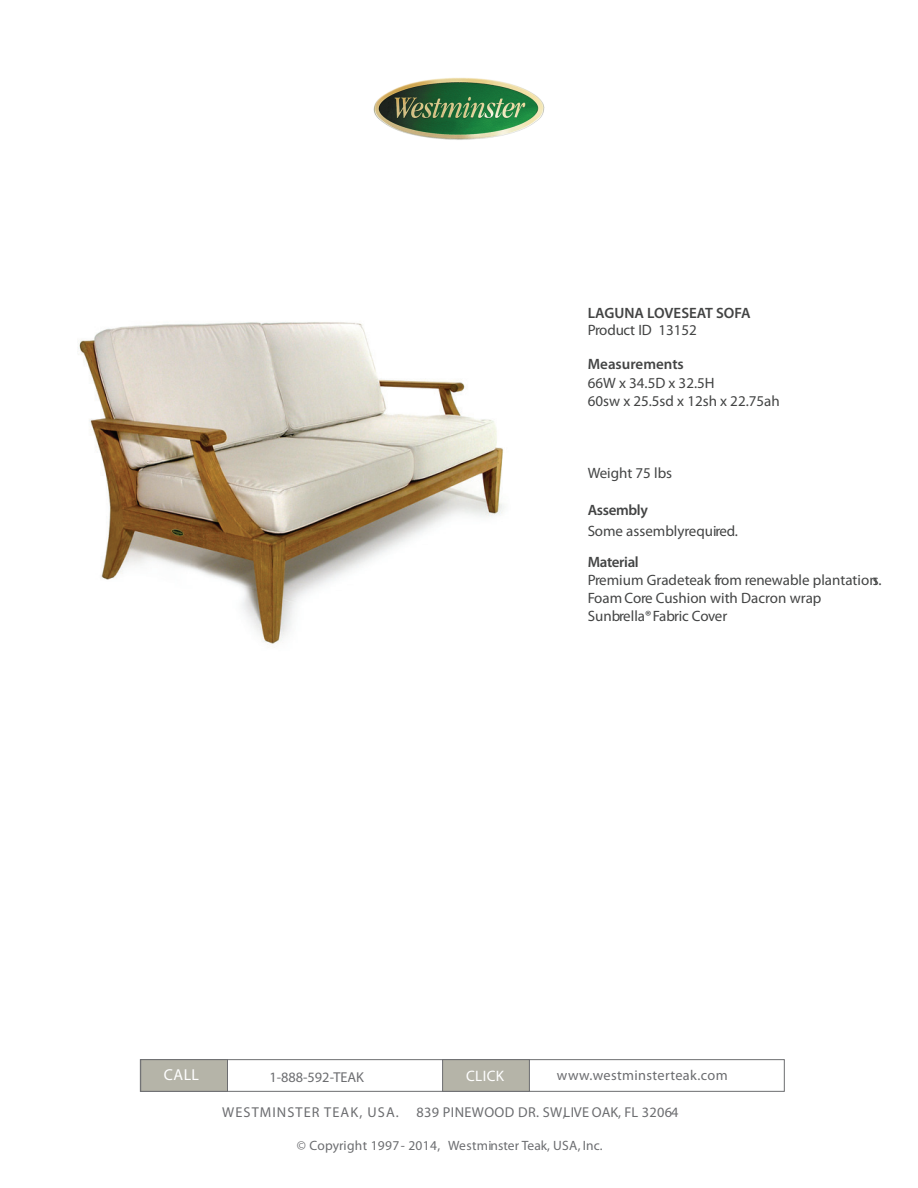
<style>
.page{position:relative;width:918px;height:1188px;background:#fff}
.page>*{position:absolute;margin:0;border:0;box-sizing:border-box;transform-origin:0 0}
.t1{font:15.9px "Myriad Pro";color:#fff}
.t2{font:15.15px "Myriad Pro";letter-spacing:.025em;color:#fff}
.t3{font:300 15px/18px "Myriad Pro";color:#434444}
.t4{font:600 15px "Myriad Pro";letter-spacing:-.005em;color:#434444}
.t5{font:600 15px "Myriad Pro";letter-spacing:-.025em;color:#434444}
.t6{font:300 14.25px "Myriad Pro";letter-spacing:.025em;color:#6c6d70}
.t7{font:14.25px "Myriad Pro";letter-spacing:.025em;color:#6c6d70}
.t8{font:14.25px "Myriad Pro";color:#6c6d70}
.t9{font:300 13.5px "Myriad Pro";letter-spacing:.01em;color:#6c6d70}
.s1{font-weight:400}
</style>
<div class="page">
<div style="left:140px;top:1059px;width:645px;height:33px;border:1px solid #6c6d70"></div>
<div style="left:442px;top:1059px;width:88px;height:33px;background:#b5b4a8;border:1px solid #6c6d70"></div>
<div style="left:141px;top:1059px;width:87px;height:33px;background:#b5b4a8;border:1px solid #6c6d70"></div>
<img style="left:373px;top:77px;width:172px;height:63px">
<img style="left:78px;top:322px;width:426px;height:323px">
<p class="t4" style="left:588px;top:304px;width:164px">LAGUNA LOVESEAT SOFA</p>
<p class="t3" style="left:588px;top:320px;width:111px">Product ID 13152</p>
<p class="t4" style="left:588px;top:354px;width:98px">Measurements</p>
<p class="t3" style="left:588px;top:374px;width:193px">66W x 34.5D x 32.5H<br>60sw x 25.5sd x 12sh x 22.75ah</p>
<p class="t3" style="left:588px;top:464px;width:86px">Weight 75 lbs</p>
<p class="t5" style="left:588px;top:501px;width:62px">Assembly</p>
<p class="t3" style="left:588px;top:522px;width:152px">Some assembly required.</p>
<p class="t5" style="left:588px;top:553px;width:53px">Material</p>
<p class="t3" style="left:588px;top:571px;width:295px">Premium Grade teak from renewable plantations.<br>Foam Core Cushion with Dacron wrap<br>Sunbrella® Fabric Cover</p>
<p class="t1" style="left:164px;top:1065px;width:37px">CALL</p>
<p class="t8" style="left:269px;top:1068px;width:96px">1-888-592-TEAK</p>
<p class="t2" style="left:466px;top:1067px;width:40px">CLICK</p>
<p class="t7" style="left:557px;top:1067px;width:172px">www.westminsterteak.com</p>
<p class="t6" style="left:222px;top:1103px;width:458px"><span class="s1">WESTMINSTER TEAK, USA.</span> 839 PINEWOOD DR. SW,LIVE OAK, FL 32064</p>
<p class="t9" style="left:297px;top:1137px;width:307px">© Copyright 1997- 2014, Westminster Teak, USA, Inc.</p>
</div>
